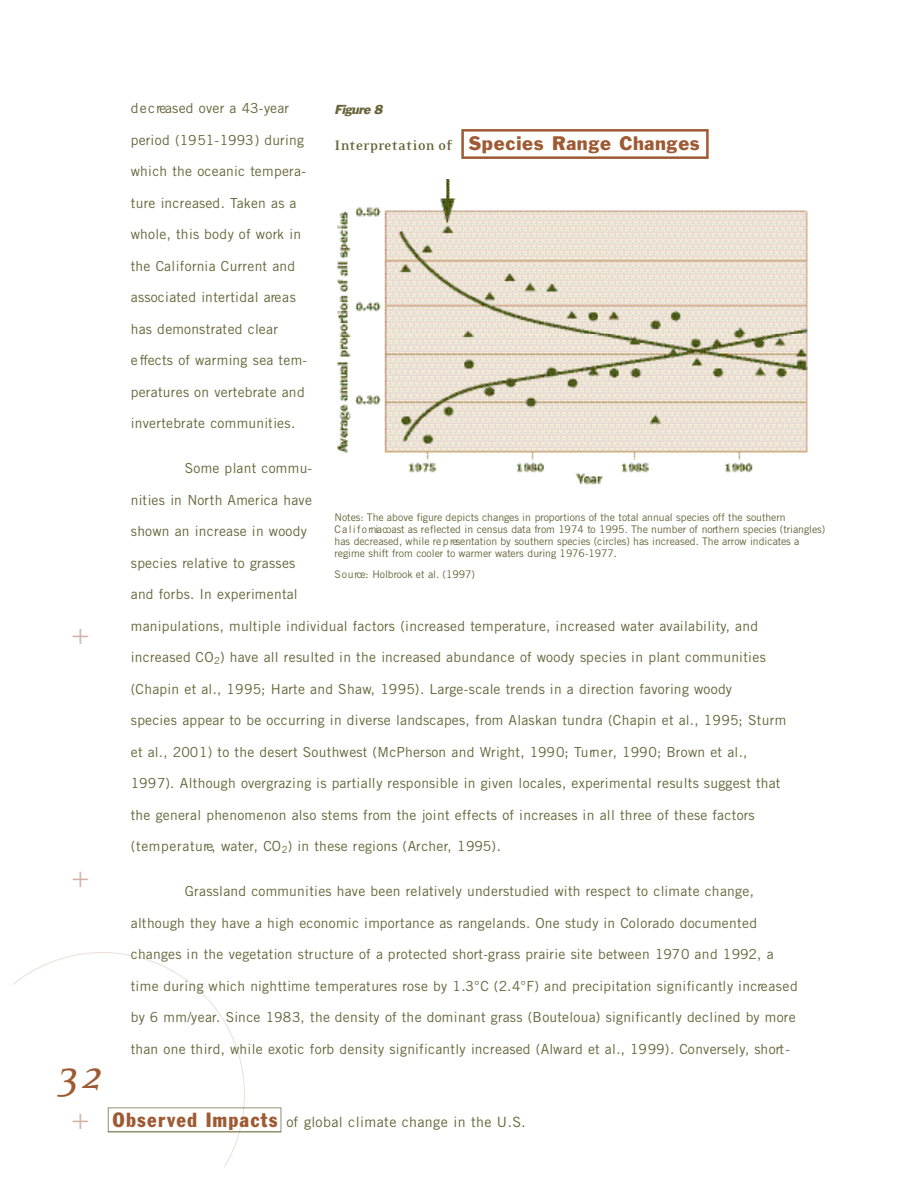
<style>
.page{position:relative;width:918px;height:1188px;background:#fff}
.page>*{position:absolute;margin:0;border:0;box-sizing:border-box;transform-origin:0 0}
.t1{font:italic 45px "Eidetic Serif";color:#9e5b33}
.t2{font:300 30px "Akzidenz Grotesk";color:#d0b3a4}
.t3{font:18px "Franklin Gothic BT";letter-spacing:.035em;color:#9e5b33}
.t4{font:14.25px "Trade Gothic";letter-spacing:.025em;color:#666338}
.t5{font:13.8px "Trade Gothic";letter-spacing:.02em;color:#666338}
.t6{font:italic 12px "Franklin Gothic BT";color:#666338}
.t7{font:10.5px/12px "Trade Gothic";color:#666338}
.s1{font-family:"Eidetic Serif";font-weight:700;font-size:15.75px;color:#666338}
.s2{font-family:"Franklin Gothic BT";font-stretch:condensed;font-size:20.25px;color:#9e5b33}
</style>
<div class="page">
<svg style="left:14px;top:952px;width:231px;height:215px"></svg>
<svg style="left:108px;top:1108px;width:173px;height:24px"></svg>
<img style="left:338px;top:179px;width:470px;height:156px">
<img style="left:338px;top:335px;width:470px;height:150px">
<svg style="left:461px;top:129px;width:248px;height:30px"></svg>
<h2 class="t2" style="left:71px;top:623px;width:19px">+</h2>
<h2 class="t2" style="left:71px;top:865px;width:19px">+</h2>
<h1 class="t1" style="left:56px;top:1055px;width:48px">32</h1>
<h2 class="t2" style="left:71px;top:1107px;width:19px">+</h2>
<p class="t5" style="left:131px;top:103px;width:160px">d e c reased over a 43-year</p>
<p class="t5" style="left:131px;top:135px;width:175px">period (1951-1993) during</p>
<p class="t5" style="left:131px;top:166px;width:177px">which the oceanic tempera-</p>
<p class="t5" style="left:131px;top:198px;width:167px">tu re increased. Taken as a</p>
<p class="t5" style="left:131px;top:229px;width:172px">whole, this body of work in</p>
<p class="t5" style="left:131px;top:261px;width:166px">the California Current and</p>
<p class="t5" style="left:131px;top:292px;width:167px">associated intertidal are a s</p>
<p class="t5" style="left:131px;top:324px;width:149px">has demonstrated clear</p>
<p class="t5" style="left:131px;top:355px;width:178px">e ffects of warming sea tem-</p>
<p class="t5" style="left:131px;top:387px;width:176px">p e ra tu res on vertebrate and</p>
<p class="t5" style="left:131px;top:418px;width:166px">in v e rtebrate communities.</p>
<p class="t5" style="left:185px;top:463px;width:129px">Some plant commu-</p>
<p class="t5" style="left:131px;top:495px;width:183px">nities in North America have</p>
<p class="t5" style="left:131px;top:526px;width:178px">shown an increase in woody</p>
<p class="t5" style="left:131px;top:558px;width:166px">species relative to grasses</p>
<p class="t5" style="left:131px;top:589px;width:168px">and forbs. In experimental</p>
<p class="t5" style="left:131px;top:621px;width:629px">manipulations, multiple individual factors (increased temperature, increased water availability, and</p>
<p class="t5" style="left:131px;top:652px;width:637px">in c reased CO<sub>2</sub>) have all resulted in the increased abundance of woody species in plant communities</p>
<p class="t5" style="left:131px;top:684px;width:603px">(Chapin et al., 1995; Harte and Shaw, 1995). Large-scale trends in a direction favoring woody</p>
<p class="t5" style="left:131px;top:715px;width:657px">species appear to be occurring in diverse landscapes, from Alaskan tundra (Chapin et al., 1995; Sturm</p>
<p class="t5" style="left:131px;top:747px;width:618px">et al., 2001) to the desert Southwest (McPherson and Wright, 1990; Tu rn e r, 1990; Brown et al.,</p>
<p class="t5" style="left:131px;top:778px;width:651px">1997). Although overgrazing is partially responsible in given locales, experimental results suggest that</p>
<p class="t5" style="left:131px;top:810px;width:625px">the general phenomenon also stems from the joint effects of increases in all three of these factors</p>
<p class="t5" style="left:131px;top:841px;width:372px">(te m p e ra tu re, water, CO<sub>2</sub>) in these regions (Arc h e r, 1995).</p>
<p class="t5" style="left:185px;top:886px;width:571px">Grassland communities have been relatively understudied with respect to climate change,</p>
<p class="t5" style="left:131px;top:918px;width:628px">although they have a high economic importance as rangelands. One study in Colorado documented</p>
<p class="t5" style="left:131px;top:949px;width:645px">changes in the vegetation stru c tu re of a protected short-grass prairie site between 1970 and 1992, a</p>
<p class="t5" style="left:131px;top:981px;width:669px">time during which nighttime temperatures rose by 1.3°C (2.4°F) and precipitation significantly incre a s e d</p>
<p class="t5" style="left:131px;top:1012px;width:667px">by 6 mm/year. Since 1983, the density of the dominant grass (Bouteloua) significantly declined by more</p>
<p class="t5" style="left:131px;top:1044px;width:661px">than one third, while exotic forb density significantly increased (Alward et al., 1999). Conversely, short -</p>
<p class="t6" style="left:335px;top:104px;width:52px">Figure 8</p>
<h3 class="t3" style="left:335px;top:136px;width:367px"><span class="s1">Interpretation of</span> Species Range Changes</h3>
<p class="t7" style="left:335px;top:512px;width:492px">Notes: The above figure depicts changes in pro p o rtions of the total annual species off the southern<br>C a l i f o rnia coast as reflected in census data from 1974 to 1995. The number of north e rn species (triangles) has decreased, while re p resentation by southern species (circles) has increased. The arrow indicates a regime shift from cooler to warmer waters during 1976-1977.</p>
<p class="t7" style="left:335px;top:569px;width:142px">S o u rce: Holbrook et al. (1997)</p>
<p class="t4" style="left:113px;top:1116px;width:415px"><span class="s2">O b s e rved Impacts</span> of global climate change in the U.S.</p>
</div>
